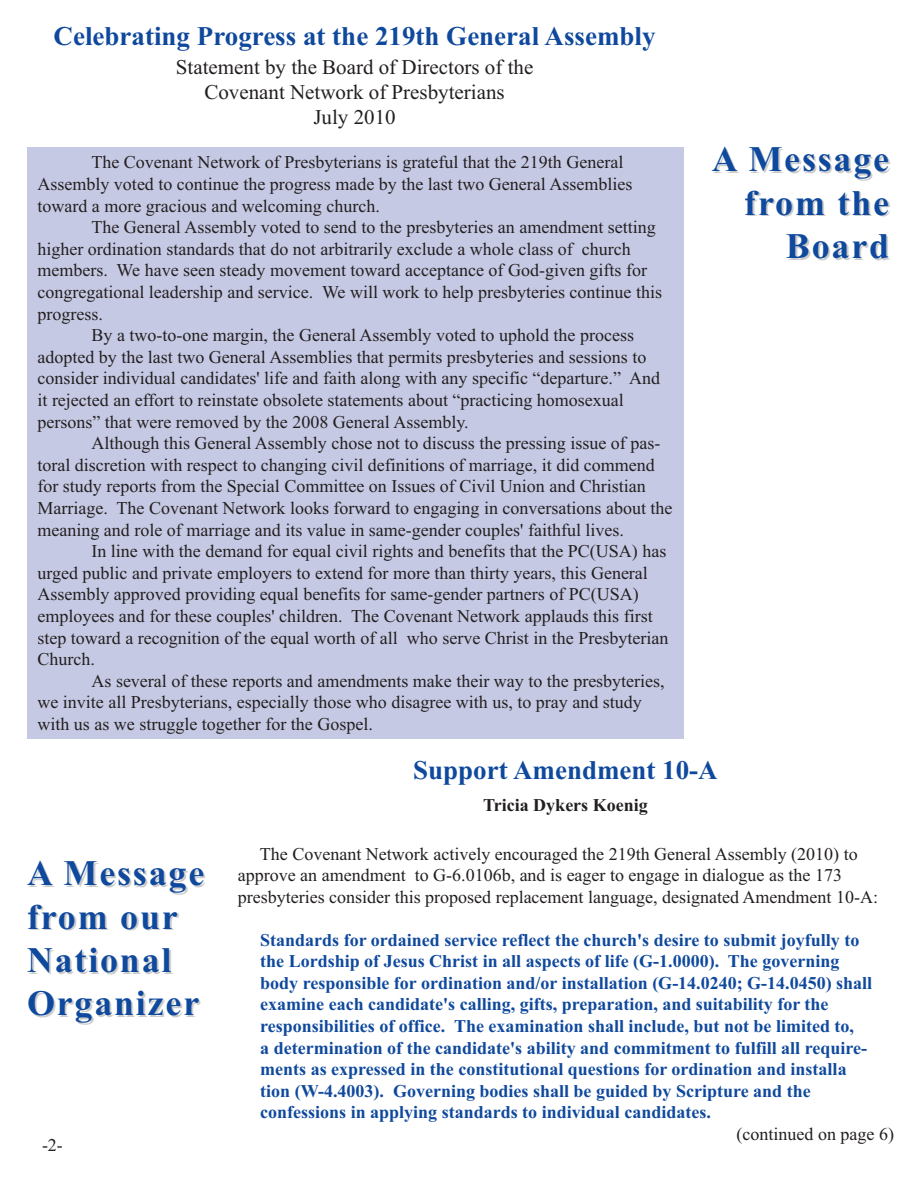
<style>
.page{position:relative;width:918px;height:1188px;background:#fff}
.page>*{position:absolute;margin:0;border:0;box-sizing:border-box;transform-origin:0 0}
.t1{font:700 36px/43.2px "Times New Roman";letter-spacing:.05em;color:#0f499d;text-align:right}
.t2{font:700 27px "Times New Roman";color:#0f499d}
.t3{font:21px/25.2px "Times New Roman";color:#231f20;text-align:center}
.t4{font:18px/21.6px "Times New Roman";color:#231f20}
.t5{font:700 18px/21.6px "Times New Roman";color:#0f499d}
.t6{font:700 18px "Times New Roman";color:#231f20}
</style>
<div class="page">
<div style="left:27px;top:147px;width:657px;height:592px;background:#c6c9e4"></div>
<h2 class="t2" style="left:54px;top:20px;width:603px">Celebrating Progress at the 219th General Assembly</h2>
<p class="t3" style="left:176px;top:54px;width:359px">Statement by the Board of Directors of the<br>Covenant Network of Presbyterians<br>July 2010</p>
<p class="t4" style="left:37px;top:151px;width:596px;text-indent:54px">The Covenant Network of Presbyterians is grateful that the 219th General<br>Assembly voted to continue the progress made by the last two General Assemblies toward a more gracious and welcoming church.</p>
<p class="t4" style="left:91px;top:216px;width:566px">The General Assembly voted to send to the presbyteries an amendment setting</p>
<p class="t4" style="left:37px;top:238px;width:595px">higher ordination standards that do not arbitrarily exclude a whole class of church</p>
<p class="t4" style="left:37px;top:259px;width:611px">members. We have seen steady movement toward acceptance of God-given gifts for</p>
<p class="t4" style="left:37px;top:281px;width:626px">congregational leadership and service. We will work to help presbyteries continue this</p>
<p class="t4" style="left:37px;top:303px;width:67px">progress.</p>
<p class="t4" style="left:91px;top:324px;width:544px">By a two-to-one margin, the General Assembly voted to uphold the process</p>
<p class="t4" style="left:37px;top:346px;width:610px">adopted by the last two General Assemblies that permits presbyteries and sessions to</p>
<p class="t4" style="left:37px;top:367px;width:624px">consider individual candidates' life and faith along with any specific “departure.” And</p>
<p class="t4" style="left:37px;top:389px;width:588px">it rejected an effort to reinstate obsolete statements about “practicing homosexual</p>
<p class="t4" style="left:37px;top:411px;width:433px">persons” that were removed by the 2008 General Assembly.</p>
<p class="t4" style="left:91px;top:432px;width:570px">Although this General Assembly chose not to discuss the pressing issue of pas-</p>
<p class="t4" style="left:37px;top:454px;width:619px">toral discretion with respect to changing civil definitions of marriage, it did commend</p>
<p class="t4" style="left:37px;top:475px;width:610px">for study reports from the Special Committee on Issues of Civil Union and Christian</p>
<p class="t4" style="left:37px;top:497px;width:637px">Marriage. The Covenant Network looks forward to engaging in conversations about the</p>
<p class="t4" style="left:37px;top:519px;width:588px">meaning and role of marriage and its value in same-gender couples' faithful lives.</p>
<p class="t4" style="left:91px;top:540px;width:576px">In line with the demand for equal civil rights and benefits that the PC(USA) has</p>
<p class="t4" style="left:37px;top:562px;width:612px">urged public and private employers to extend for more than thirty years, this General</p>
<p class="t4" style="left:37px;top:583px;width:603px">Assembly approved providing equal benefits for same-gender partners of PC(USA)</p>
<p class="t4" style="left:37px;top:605px;width:617px">employees and for these couples' children. The Covenant Network applauds this first</p>
<p class="t4" style="left:37px;top:627px;width:632px">step toward a recognition of the equal worth of all who serve Christ in the Presbyterian</p>
<p class="t4" style="left:37px;top:648px;width:59px">Church.</p>
<p class="t4" style="left:91px;top:670px;width:575px">As several of these reports and amendments make their way to the presbyteries,</p>
<p class="t4" style="left:37px;top:691px;width:606px">we invite all Presbyterians, especially those who disagree with us, to pray and study</p>
<p class="t4" style="left:37px;top:713px;width:337px">with us as we struggle together for the Gospel.</p>
<h1 class="t1" style="left:712px;top:137px;width:179px">A Message from the<br>Board</h1>
<h1 class="t1" style="left:27px;top:851px;width:179px;text-align:left">A Message from our<br>National<br>Organizer</h1>
<p class="t4" style="left:42px;top:1133px;width:22px">-2-</p>
<h2 class="t2" style="left:413px;top:754px;width:306px">Support Amendment 10-A</h2>
<p class="t6" style="left:483px;top:794px;width:166px">Tricia Dykers Koenig</p>
<p class="t4" style="left:238px;top:843px;width:642px;text-indent:22px">The Covenant Network actively encouraged the 219th General Assembly (2010) to approve an amendment to G-6.0106b, and is eager to engage in dialogue as the 173 presbyteries consider this proposed replacement language, designated Amendment 10-A:</p>
<p class="t5" style="left:260px;top:929px;width:614px">Standards for ordained service reflect the church's desire to submit joyfully to the Lordship of Jesus Christ in all aspects of life (G-1.0000). The governing body responsible for ordination and/or installation (G-14.0240; G-14.0450) shall examine each candidate's calling, gifts, preparation, and suitability for the responsibilities of office. The examination shall include, but not be limited to,<br>a determination of the candidate's ability and commitment to fulfill all require&shy;ments as expressed in the constitutional questions for ordination and installa tion (W-4.4003). Governing bodies shall be guided by Scripture and the confessions in applying standards to individual candidates.</p>
<p class="t4" style="left:737px;top:1123px;width:159px">(continued on page 6)</p>
</div>
